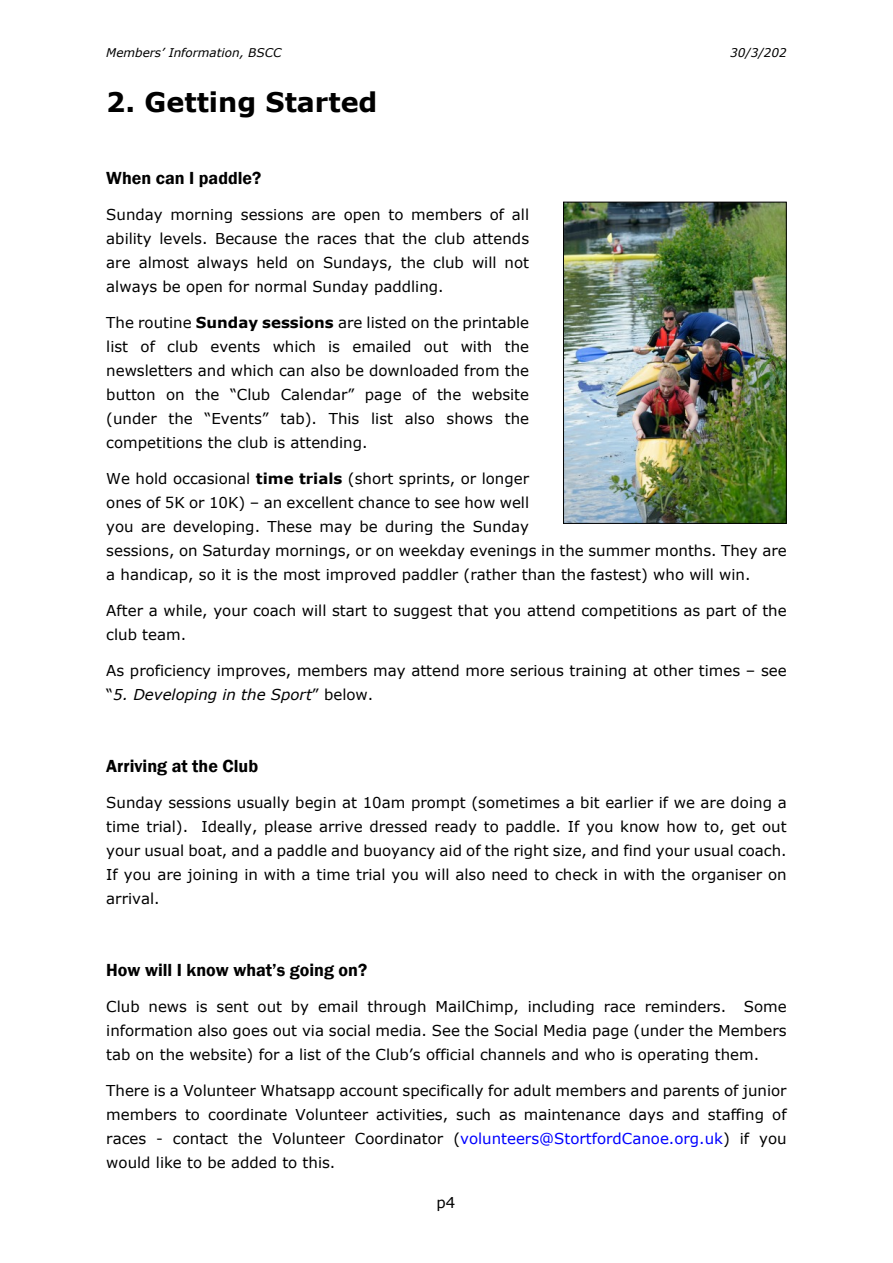
<style>
.page{position:relative;width:893px;height:1263px;background:#fff}
.page>*{position:absolute;margin:0;border:0;box-sizing:border-box;transform-origin:0 0}
.t1{font:700 27px "Verdana";color:#000}
.t2{font:600 18px "Franklin Gothic";color:#000}
.t3{font:15px/24px "Verdana";color:#000;text-align:justify}
.t4{font:italic 12px "Verdana";color:#000}
.s1{font-weight:700}
.s2{font-style:italic}
.s3{color:#00f}
</style>
<div class="page">
<img style="left:565px;top:204px;width:220px;height:318px">
<div style="left:563px;top:202px;width:224px;height:322px;border:1px solid #000"></div>
<p class="t4" style="left:106px;top:48px;width:177px">Members’ Information, BSCC</p>
<p class="t4" style="left:730px;top:48px;width:58px">30/3/202</p>
<h1 class="t1" style="left:106px;top:92px;width:273px">2. Getting Started</h1>
<p class="t2" style="left:106px;top:172px;width:157px">When can I paddle?</p>
<p class="t3" style="left:106px;top:204px;width:424px">Sunday morning sessions are open to members of all ability levels. Because the races that the club attends are almost always held on Sundays, the club will not always be open for normal Sunday paddling.</p>
<p class="t3" style="left:106px;top:312px;width:424px">The routine <span class="s1">Sunday sessions</span> are listed on the printable list of club events which is emailed out with the newsletters and which can also be downloaded from the button on the “Club Calendar” page of the website (under the “Events” tab). This list also shows the competitions the club is attending.</p>
<p class="t3" style="left:106px;top:468px;width:682px;text-align:left">We hold occasional <span class="s1">time trials</span> (short sprints, or longer<br>ones of 5K or 10K) – an excellent chance to see how well<br>you are developing. These may be during the Sunday<br>sessions, on Saturday mornings, or on weekday evenings in the summer months. They are a handicap, so it is the most improved paddler (rather than the fastest) who will win.</p>
<p class="t3" style="left:106px;top:600px;width:682px">After a while, your coach will start to suggest that you attend competitions as part of the club team.</p>
<p class="t3" style="left:106px;top:660px;width:682px">As proficiency improves, members may attend more serious training at other times – see “<span class="s2">5. Developing in the Sport</span>” below.</p>
<p class="t2" style="left:106px;top:760px;width:153px">Arriving at the Club</p>
<p class="t3" style="left:106px;top:792px;width:682px">Sunday sessions usually begin at 10am prompt (sometimes a bit earlier if we are doing a time trial). Ideally, please arrive dressed ready to paddle. If you know how to, get out your usual boat, and a paddle and buoyancy aid of the right size, and find your usual coach.<br>If you are joining in with a time trial you will also need to check in with the organiser on arrival.</p>
<p class="t2" style="left:106px;top:964px;width:262px">How will I know what’s going on?</p>
<p class="t3" style="left:106px;top:996px;width:682px">Club news is sent out by email through MailChimp, including race reminders. Some information also goes out via social media. See the Social Media page (under the Members tab on the website) for a list of the Club’s official channels and who is operating them.</p>
<p class="t3" style="left:106px;top:1080px;width:682px">There is a Volunteer Whatsapp account specifically for adult members and parents of junior members to coordinate Volunteer activities, such as maintenance days and staffing of races - contact the Volunteer Coordinator (<span class="s3">volunteers@StortfordCanoe.org.uk</span>) if you would like to be added to this.</p>
<p class="t3" style="left:436px;top:1192px;width:20px">p4</p>
</div>
